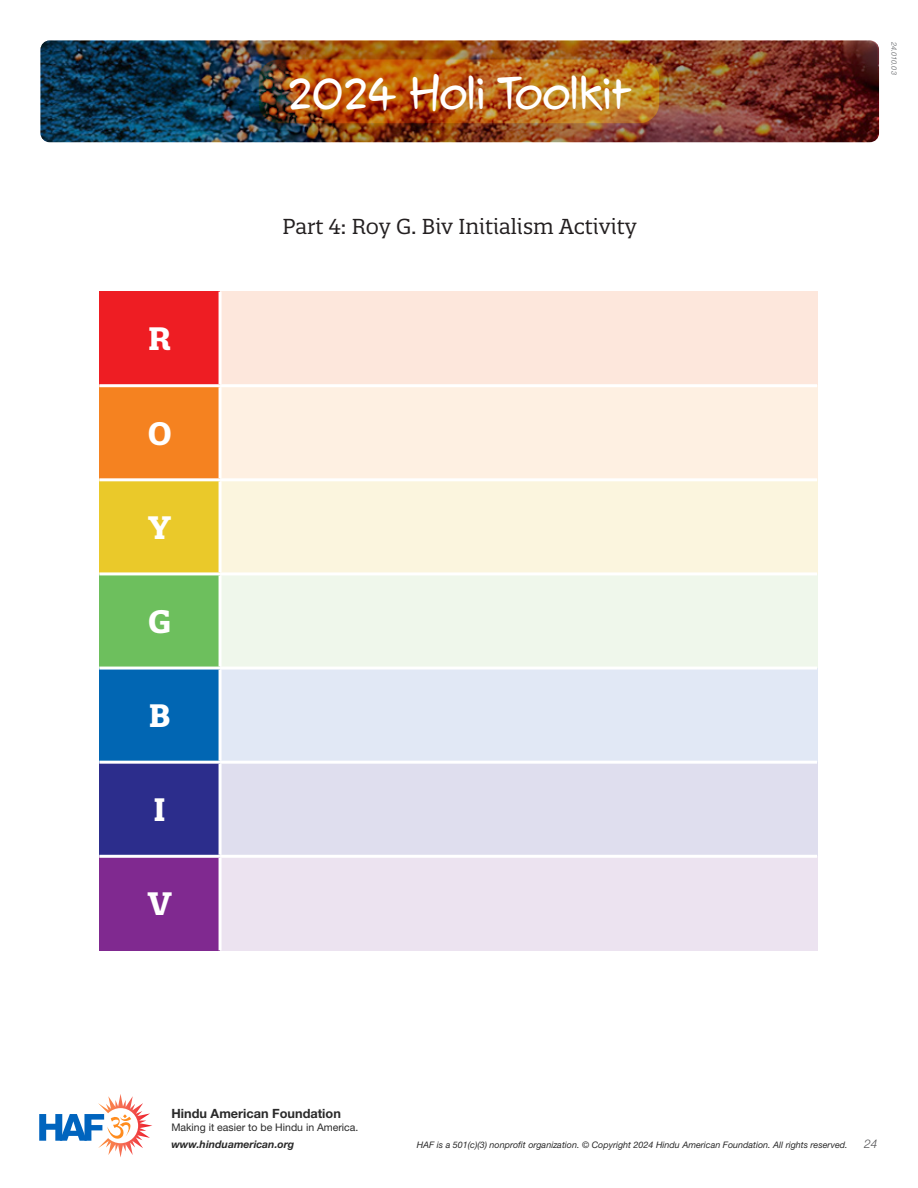
<style>
.page{position:relative;width:918px;height:1188px;background:#fff}
.page>*{position:absolute;margin:0;border:0;box-sizing:border-box;transform-origin:0 0}
.t1{font:46.5px "Swing King";letter-spacing:-.015em;color:#fff}
.body_text{font:700 31.5px "Quatro Slab";color:#fff}
.subheads{font:21px "Quatro Slab";color:#231f20}
.t2{font:700 12.75px "Helvetica Neue LT Std";color:#2a2a2a}
.t3{font:italic 300 12px "Helvetica Neue LT Std";color:#535355}
.t4{font:10.5px "Helvetica Neue LT Std";color:#2a2a2a}
.t5{font:italic 700 10.5px "Helvetica Neue LT Std";color:#2a2a2a}
.t6{font:italic 9px "Helvetica Neue LT Std";color:#2a2a2a}
.t7{font:italic 7.5px "Helvetica Neue LT Std";letter-spacing:-.01em;color:#808285}
</style>
<div class="page">
<img style="left:40px;top:40px;width:838px;height:102px;border-radius:9px">
<img style="left:259px;top:59px;width:400px;height:64px;border-radius:20px">
<div style="left:99px;top:292px;width:121px;height:94px;background:#ee1d23"></div>
<div style="left:220px;top:292px;width:597px;height:94px;background:#fde7dc"></div>
<div style="left:99px;top:386px;width:121px;height:94px;background:#f58220"></div>
<div style="left:220px;top:386px;width:597px;height:94px;background:#fef0e2"></div>
<div style="left:99px;top:480px;width:121px;height:94px;background:#eac92a"></div>
<div style="left:220px;top:480px;width:597px;height:94px;background:#fbf5de"></div>
<div style="left:99px;top:574px;width:121px;height:94px;background:#6dbf5d"></div>
<div style="left:220px;top:574px;width:597px;height:94px;background:#eff7eb"></div>
<div style="left:99px;top:668px;width:121px;height:94px;background:#0166b3"></div>
<div style="left:220px;top:668px;width:597px;height:94px;background:#e1e8f5"></div>
<div style="left:99px;top:762px;width:121px;height:94px;background:#2c2d8c"></div>
<div style="left:220px;top:762px;width:597px;height:94px;background:#dfdeee"></div>
<div style="left:99px;top:856px;width:121px;height:94px;background:#802990"></div>
<div style="left:220px;top:856px;width:597px;height:94px;background:#ece3f0"></div>
<hr style="left:219px;top:292px;width:3px;height:92px;background:#fff">
<hr style="left:99px;top:384px;width:121px;height:3px;background:#fff">
<hr style="left:220px;top:384px;width:597px;height:3px;background:#fff">
<hr style="left:219px;top:387px;width:3px;height:91px;background:#fff">
<hr style="left:99px;top:478px;width:121px;height:3px;background:#fff">
<hr style="left:220px;top:478px;width:597px;height:3px;background:#fff">
<hr style="left:219px;top:481px;width:3px;height:91px;background:#fff">
<hr style="left:99px;top:572px;width:121px;height:3px;background:#fff">
<hr style="left:220px;top:572px;width:597px;height:3px;background:#fff">
<hr style="left:219px;top:575px;width:3px;height:92px;background:#fff">
<hr style="left:99px;top:667px;width:121px;height:3px;background:#fff">
<hr style="left:220px;top:667px;width:597px;height:3px;background:#fff">
<hr style="left:219px;top:670px;width:3px;height:91px;background:#fff">
<hr style="left:99px;top:761px;width:121px;height:3px;background:#fff">
<hr style="left:220px;top:761px;width:597px;height:3px;background:#fff">
<hr style="left:219px;top:764px;width:3px;height:91px;background:#fff">
<hr style="left:99px;top:855px;width:121px;height:3px;background:#fff">
<hr style="left:220px;top:855px;width:597px;height:3px;background:#fff">
<hr style="left:219px;top:858px;width:3px;height:92px;background:#fff">
<svg style="left:39px;top:1094px;width:113px;height:63px"></svg>
<p class="body_text" style="left:148px;top:319px;width:24px">R</p>
<p class="body_text" style="left:148px;top:413px;width:26px">O</p>
<p class="body_text" style="left:149px;top:507px;width:24px">Y</p>
<p class="body_text" style="left:148px;top:601px;width:24px">G</p>
<p class="body_text" style="left:149px;top:696px;width:23px">B</p>
<p class="body_text" style="left:154px;top:790px;width:14px">I</p>
<p class="body_text" style="left:148px;top:884px;width:25px">V</p>
<h1 class="t1" style="left:286px;top:66px;width:347px">2024 Holi Toolkit</h1>
<p class="subheads" style="left:282px;top:213px;width:356px">Part 4: Roy G. Biv Initialism Activity</p>
<p class="t7" style="left:899px;top:42px;width:34px;rotate:90deg">24.010.03</p>
<h3 class="t2" style="left:171px;top:1105px;width:171px">Hindu American Foundation</h3>
<p class="t4" style="left:171px;top:1121px;width:189px">Making it easier to be Hindu in America.</p>
<p class="t5" style="left:171px;top:1137px;width:124px">www.hinduamerican.org</p>
<p class="t6" style="left:417px;top:1139px;width:432px">HAF is a 501(c)(3) nonprofit organization. © Copyright 2024 Hindu American Foundation. All rights reserved.</p>
<h3 class="t3" style="left:864px;top:1136px;width:15px">24</h3>
</div>
